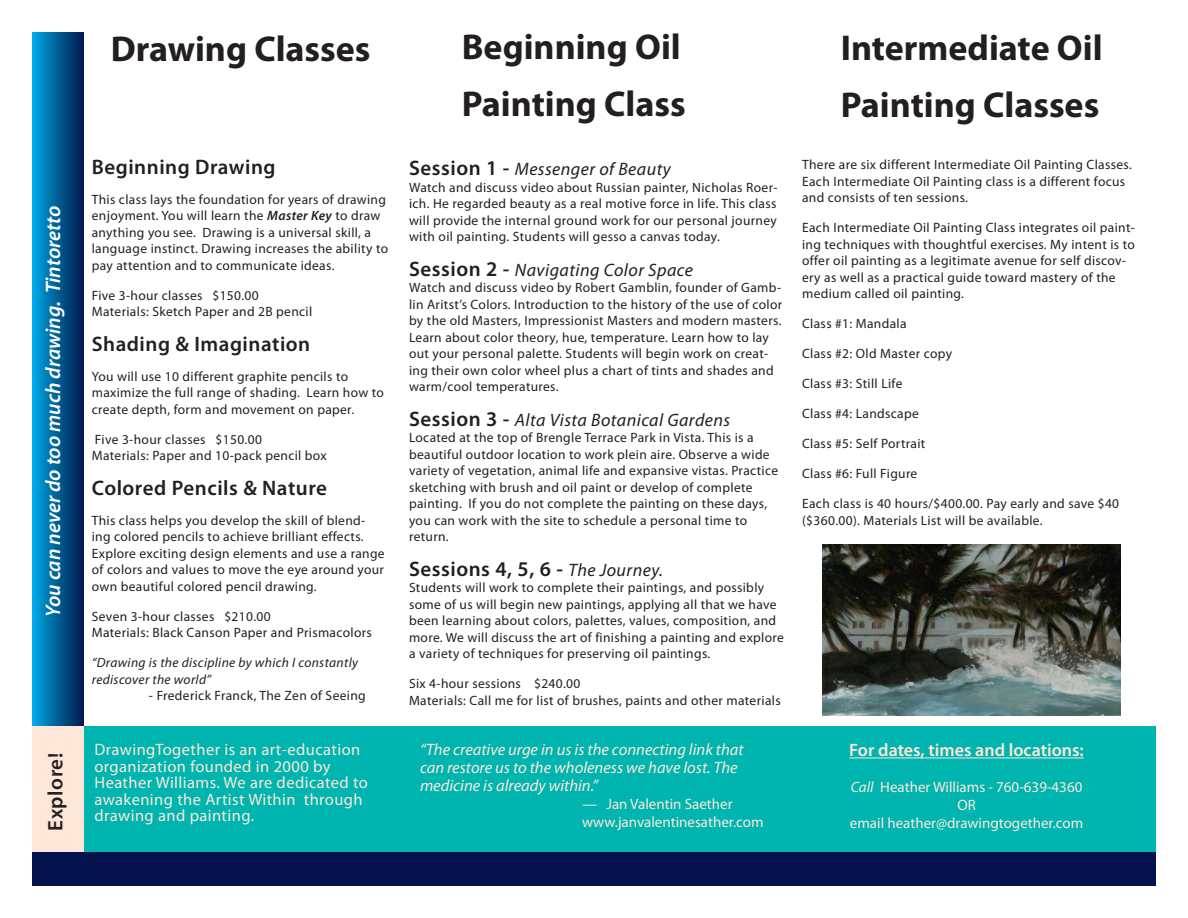
<style>
.page{position:relative;width:1188px;height:918px;background:#fff}
.page>*{position:absolute;margin:0;border:0;box-sizing:border-box;transform-origin:0 0}
.t1{font:700 36px/57px "Myriad Pro";color:#231f20}
.t2{font:600 21px "Myriad Pro";letter-spacing:.025em;color:#231f20}
.t3{font:italic 600 21px "Myriad Pro";color:#fff}
.t4{font:italic 18px "Myriad Pro";letter-spacing:.025em;color:#231f20}
.t5{font:600 18px "Myriad Pro";color:#fee7d8}
.t6{font:16.5px/16.5px "Myriad Pro";letter-spacing:.025em;color:#fee7d8}
.t7{font:italic 16.5px/18px "Myriad Pro";color:#fee7d8}
.t8{font:15px/18px "Myriad Pro";color:#fee7d8}
.t9{font:13.5px/16.5px "Myriad Pro";letter-spacing:.025em;color:#231f20}
.t10{font:italic 13.5px/16.5px "Myriad Pro";letter-spacing:.025em;color:#231f20}
.s1{font-weight:600;font-style:italic}
.s2{font-weight:600;font-style:normal;font-size:21px}
.s3{font-weight:400;font-style:italic;font-size:18px}
.s4{font-style:italic}
</style>
<div class="page">
<div style="left:32px;top:851px;width:1124px;height:35px;background:#05124e"></div>
<div style="left:32px;top:32px;width:52px;height:694px;background:linear-gradient(to right,#00a9e5,#01194c)"></div>
<div style="left:32px;top:726px;width:52px;height:125px;background:#fee7d8"></div>
<div style="left:84px;top:726px;width:1072px;height:125px;background:#00b5af"></div>
<hr style="left:849px;top:758px;width:235px;height:1px;background:#fee7d8">
<img style="left:822px;top:544px;width:298px;height:172px">
<h2 class="t3" style="left:40px;top:617px;width:413px;rotate:-90deg">You can never do too much drawing. Tintoretto</h2>
<h2 class="t2" style="left:42px;top:831px;width:79px;rotate:-90deg">Explore!</h2>
<h1 class="t1" style="left:111px;top:19px;width:261px">Drawing Classes</h1>
<h2 class="t2" style="left:92px;top:153px;width:185px">Beginning Drawing</h2>
<p class="t9" style="left:92px;top:191px;width:298px">This class lays the foundation for years of drawing enjoyment. You will learn the <span class="s1">Master Key</span> to draw anything you see. Drawing is a universal skill, a language instinct. Drawing increases the ability to pay attention and to communicate ideas.</p>
<p class="t9" style="left:92px;top:287px;width:222px">Five 3-hour classes $150.00<br>Materials: Sketch Paper and 2B pencil</p>
<h2 class="t2" style="left:92px;top:330px;width:220px">Shading &amp; Imagination</h2>
<p class="t9" style="left:92px;top:368px;width:294px">You will use 10 different graphite pencils to maximize the full range of shading. Learn how to create depth, form and movement on paper.</p>
<p class="t9" style="left:92px;top:431px;width:236px">Five 3-hour classes $150.00<br>Materials: Paper and 10-pack pencil box</p>
<h2 class="t2" style="left:92px;top:474px;width:237px">Colored Pencils &amp; Nature</h2>
<p class="t9" style="left:92px;top:512px;width:294px">This class helps you develop the skill of blend&shy;ing colored pencils to achieve brilliant effects.<br>Explore exciting design elements and use a range of colors and values to move the eye around your own beautiful colored pencil drawing.</p>
<p class="t9" style="left:92px;top:608px;width:282px">Seven 3-hour classes $210.00<br>Materials: Black Canson Paper and Prismacolors</p>
<p class="t10" style="left:92px;top:654px;width:268px">“Drawing is the discipline by which I constantly rediscover the world”</p>
<p class="t9" style="left:149px;top:687px;width:218px">- Frederick Franck, The Zen of Seeing</p>
<p class="t6" style="left:94px;top:741px;width:275px">DrawingTogether is an art-education organization founded in 2000 by Heather Williams. We are dedicated to awakening the Artist Within through drawing and painting.</p>
<h1 class="t1" style="left:462px;top:18px;width:225px">Beginning Oil<br>Painting Class</h1>
<h1 class="t1" style="left:841px;top:18px;width:264px">Intermediate Oil<br>Painting Classes</h1>
<h3 class="t4" style="left:409px;top:158px;width:263px"><span class="s2">Session 1 -</span> Messenger of Beauty</h3>
<p class="t9" style="left:409px;top:179px;width:370px;text-align:justify">Watch and discuss video about Russian painter, Nicholas Roer&shy;ich. He regarded beauty as a real motive force in life. This class will provide the internal ground work for our personal journey with oil painting. Students will gesso a canvas today.</p>
<h3 class="t4" style="left:409px;top:258px;width:285px"><span class="s2">Session 2 -</span> Navigating Color Space</h3>
<p class="t9" style="left:409px;top:279px;width:375px">Watch and discuss video by Robert Gamblin, founder of Gamb&shy;lin Aritst’s Colors. Introduction to the history of the use of color by the old Masters, Impressionist Masters and modern masters.<br>Learn about color theory, hue, temperature. Learn how to lay out your personal palette. Students will begin work on creat&shy;ing their own color wheel plus a chart of tints and shades and warm/cool temperatures.</p>
<h3 class="t4" style="left:409px;top:408px;width:323px"><span class="s2">Session 3 -</span> Alta Vista Botanical Gardens</h3>
<p class="t9" style="left:409px;top:429px;width:371px">Located at the top of Brengle Terrace Park in Vista. This is a beautiful outdoor location to work plein aire. Observe a wide variety of vegetation, animal life and expansive vistas. Practice sketching with brush and oil paint or develop of complete painting. If you do not complete the painting on these days, you can work with the site to schedule a personal time to return.</p>
<h2 class="t2" style="left:409px;top:555px;width:255px">Sessions 4, 5, 6 - <span class="s3">The Journey.</span></h2>
<p class="t9" style="left:409px;top:579px;width:376px">Students will work to complete their paintings, and possibly some of us will begin new paintings, applying all that we have been learning about colors, palettes, values, composition, and more. We will discuss the art of finishing a painting and explore a variety of techniques for preserving oil paintings.</p>
<p class="t9" style="left:409px;top:675px;width:373px">Six 4-hour sessions $240.00<br>Materials: Call me for list of brushes, paints and other materials</p>
<p class="t7" style="left:420px;top:740px;width:325px">“The creative urge in us is the connecting link that can restore us to the wholeness we have lost. The medicine is already within.”</p>
<p class="t8" style="left:582px;top:795px;width:183px">— Jan Valentin Saether www.janvalentinesather.com</p>
<p class="t9" style="left:802px;top:156px;width:331px">There are six different Intermediate Oil Painting Classes.<br>Each Intermediate Oil Painting class is a different focus and consists of ten sessions.</p>
<p class="t9" style="left:802px;top:219px;width:334px">Each Intermediate Oil Painting Class integrates oil paint&shy;ing techniques with thoughtful exercises. My intent is to offer oil painting as a legitimate avenue for self discov&shy;ery as well as a practical guide toward mastery of the medium called oil painting.</p>
<p class="t9" style="left:802px;top:315px;width:106px">Class #1: Mandala</p>
<p class="t9" style="left:802px;top:345px;width:151px">Class #2: Old Master copy</p>
<p class="t9" style="left:802px;top:375px;width:102px">Class #3: Still Life</p>
<p class="t9" style="left:802px;top:405px;width:118px">Class #4: Landscape</p>
<p class="t9" style="left:802px;top:435px;width:125px">Class #5: Self Portrait</p>
<p class="t9" style="left:802px;top:465px;width:117px">Class #6: Full Figure</p>
<p class="t9" style="left:802px;top:495px;width:319px">Each class is 40 hours/$400.00. Pay early and save $40 ($360.00). Materials List will be available.</p>
<h3 class="t5" style="left:849px;top:739px;width:236px">For dates, times and locations:</h3>
<p class="t8" style="left:850px;top:778px;width:235px;text-align:center"><span class="s4">Call</span> Heather Williams - 760-639-4360<br>OR<br>email heather@drawingtogether.com</p>
</div>
